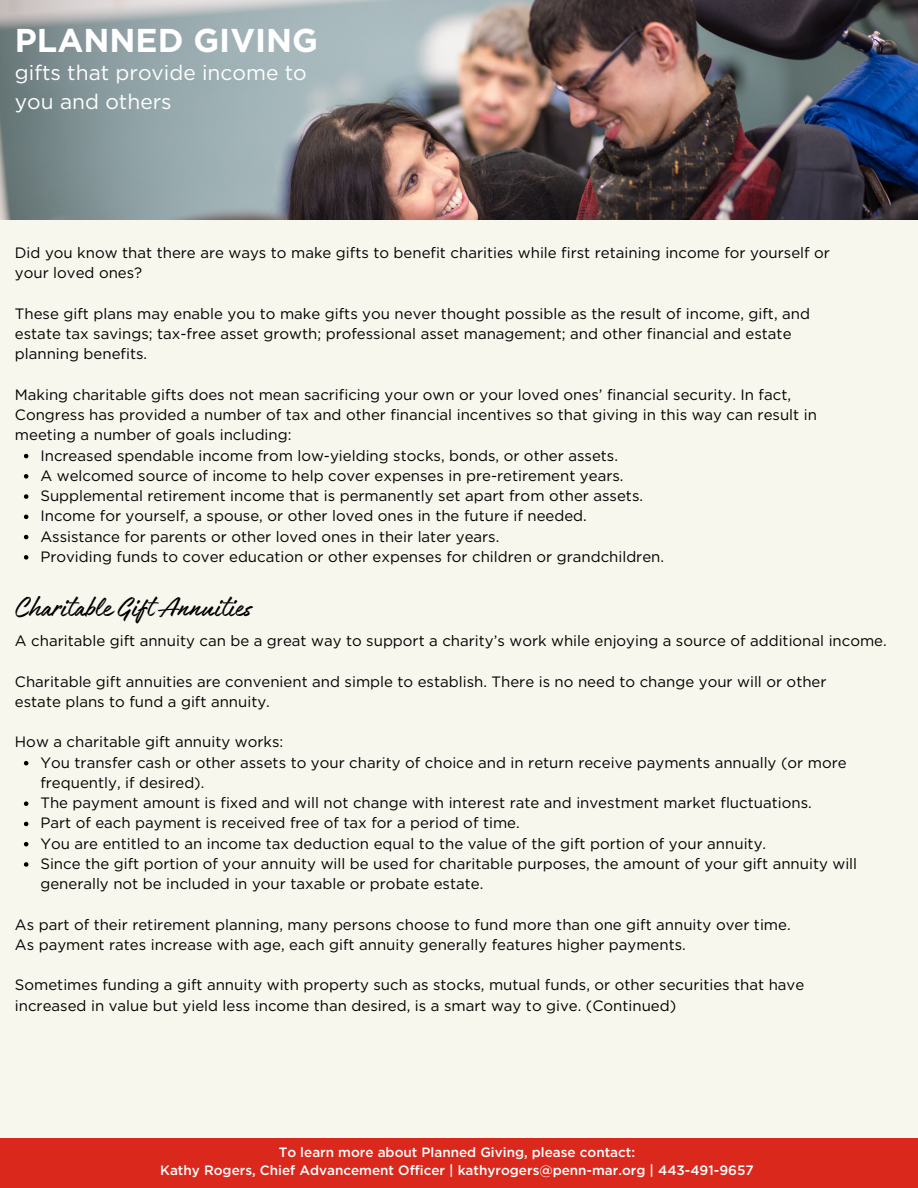
<style>
.page{position:relative;width:918px;height:1188px;background:#f7f7ed}
.page>*{position:absolute;margin:0;border:0;box-sizing:border-box;transform-origin:0 0}
.t1{font:700 33px "Gotham";color:#fff}
.t2{font:31.5px "Authenia Solid";color:#000}
.t3{font:21px/29.2px "Gotham";color:#fff}
.t4{font:15px/20.2px "Gotham";color:#000}
.t5{font:500 13.5px "Gotham";color:#fff}
</style>
<div class="page">
<img style="left:0;top:0;width:918px;height:219px">
<svg style="left:24px;top:454px;width:4px;height:4px"></svg>
<svg style="left:24px;top:474px;width:4px;height:5px"></svg>
<svg style="left:24px;top:494px;width:4px;height:5px"></svg>
<svg style="left:24px;top:515px;width:4px;height:4px"></svg>
<svg style="left:24px;top:535px;width:4px;height:4px"></svg>
<svg style="left:24px;top:555px;width:4px;height:5px"></svg>
<svg style="left:24px;top:761px;width:4px;height:4px"></svg>
<svg style="left:24px;top:801px;width:4px;height:5px"></svg>
<svg style="left:24px;top:822px;width:4px;height:4px"></svg>
<svg style="left:24px;top:842px;width:4px;height:4px"></svg>
<svg style="left:24px;top:862px;width:4px;height:5px"></svg>
<div style="left:0;top:1138px;width:918px;height:50px;background:#da291c"></div>
<p class="t1" style="left:15px;top:20px;width:305px">PLANNED GIVING</p>
<p class="t3" style="left:15px;top:58px;width:293px">gifts that provide income to you and others</p>
<h1 class="t4" style="left:15px;top:243px;width:817px">Did you know that there are ways to make gifts to benefit charities while first retaining income for yourself or your loved ones?</h1>
<h2 class="t4" style="left:15px;top:303px;width:797px">These gift plans may enable you to make gifts you never thought possible as the result of income, gift, and estate tax savings; tax-free asset growth; professional asset management; and other financial and estate planning benefits.</h2>
<h3 class="t4" style="left:15px;top:384px;width:804px">Making charitable gifts does not mean sacrificing your own or your loved ones’ financial security. In fact,<br>Congress has provided a number of tax and other financial incentives so that giving in this way can result in meeting a number of goals including:</h3>
<h3 class="t4" style="left:40px;top:445px;width:579px">Increased spendable income from low-yielding stocks, bonds, or other assets.</h3>
<h3 class="t4" style="left:40px;top:465px;width:585px">A welcomed source of income to help cover expenses in pre-retirement years.</h3>
<p class="t4" style="left:40px;top:486px;width:604px">Supplemental retirement income that is permanently set apart from other assets.</p>
<p class="t4" style="left:40px;top:506px;width:548px">Income for yourself, a spouse, or other loved ones in the future if needed.</p>
<p class="t4" style="left:40px;top:526px;width:461px">Assistance for parents or other loved ones in their later years.</p>
<p class="t4" style="left:40px;top:546px;width:625px">Providing funds to cover education or other expenses for children or grandchildren.</p>
<p class="t2" style="left:15px;top:591px;width:238px">Charitable Gift Annuities</p>
<p class="t4" style="left:15px;top:631px;width:873px">A charitable gift annuity can be a great way to support a charity’s work while enjoying a source of additional income.</p>
<p class="t4" style="left:15px;top:671px;width:813px">Charitable gift annuities are convenient and simple to establish. There is no need to change your will or other estate plans to fund a gift annuity.</p>
<h3 class="t4" style="left:15px;top:732px;width:270px">How a charitable gift annuity works:</h3>
<h3 class="t4" style="left:40px;top:752px;width:808px">You transfer cash or other assets to your charity of choice and in return receive payments annually (or more frequently, if desired).</h3>
<h3 class="t4" style="left:40px;top:793px;width:773px">The payment amount is fixed and will not change with interest rate and investment market fluctuations.</h3>
<p class="t4" style="left:40px;top:813px;width:481px">Part of each payment is received free of tax for a period of time.</p>
<p class="t4" style="left:40px;top:833px;width:727px">You are entitled to an income tax deduction equal to the value of the gift portion of your annuity.</p>
<p class="t4" style="left:40px;top:853px;width:818px">Since the gift portion of your annuity will be used for charitable purposes, the amount of your gift annuity will generally not be included in your taxable or probate estate.</p>
<p class="t4" style="left:15px;top:914px;width:777px">As part of their retirement planning, many persons choose to fund more than one gift annuity over time.<br>As payment rates increase with age, each gift annuity generally features higher payments.</p>
<p class="t4" style="left:15px;top:975px;width:791px">Sometimes funding a gift annuity with property such as stocks, mutual funds, or other securities that have increased in value but yield less income than desired, is a smart way to give. (Continued)</p>
<h3 class="t5" style="left:279px;top:1144px;width:358px">To learn more about Planned Giving, please contact:</h3>
<h3 class="t5" style="left:160px;top:1162px;width:595px">Kathy Rogers, Chief Advancement Officer | kathyrogers@penn-mar.org | 443-491-9657</h3>
</div>
